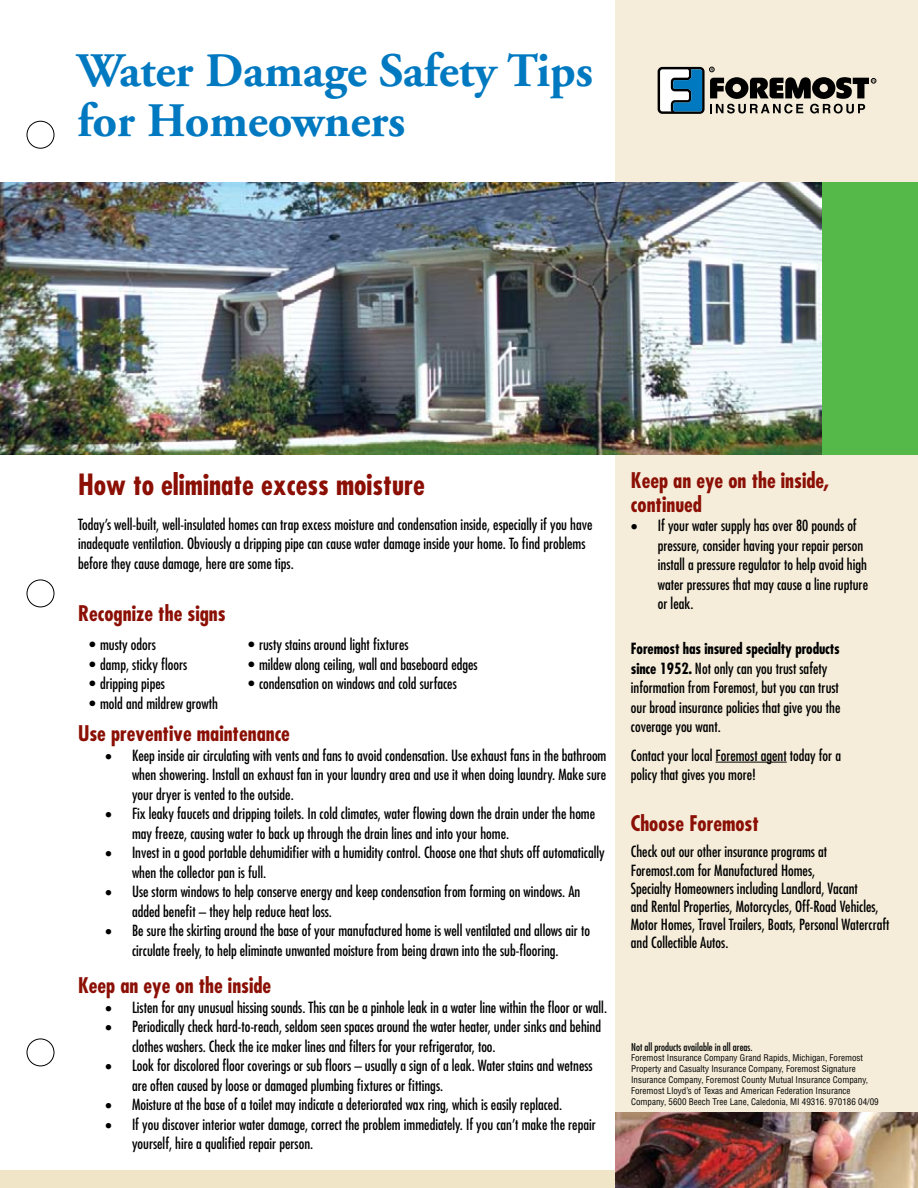
<style>
.page{position:relative;width:918px;height:1188px;background:#fff}
.page>*{position:absolute;margin:0;border:0;box-sizing:border-box;transform-origin:0 0}
.t1{font:700 48px/51px "Adobe Garamond";letter-spacing:-.005em;color:#0079c1}
.t2{font:700 condensed 28.5px "Futura";color:#8b0f04}
.t3{font:700 condensed 21px/24px "Futura";color:#8b0f04}
.t4{font:condensed 15px/19.5px "Futura";color:#000}
.t5{font:condensed 10.5px "Futura";color:#000}
.t6{font:condensed 9px/10.8px "Helvetica";color:#000}
.s1{font-weight:700}
</style>
<div class="page">
<div style="left:616px;top:0;width:302px;height:1188px;background:#f5edda"></div>
<div style="left:0;top:1170px;width:918px;height:18px;background:#f1e5c8"></div>
<div style="left:819px;top:182px;width:99px;height:272px;background:#54b948"></div>
<hr style="left:716px;top:762px;width:71px;height:1px;background:#000">
<div style="left:27px;top:121px;width:27px;height:27px;border:1px solid #000;border-radius:50%"></div>
<div style="left:27px;top:580px;width:27px;height:27px;border:1px solid #000;border-radius:50%"></div>
<div style="left:27px;top:1039px;width:27px;height:27px;border:1px solid #000;border-radius:50%"></div>
<svg style="left:658px;top:67px;width:218px;height:47px"></svg>
<img style="left:615px;top:1112px;width:303px;height:76px">
<img style="left:0;top:183px;width:821px;height:271px">
<h1 class="t1" style="left:78px;top:46px;width:517px">Water Damage Safety Tips for Homeowners</h1>
<h2 class="t2" style="left:78px;top:467px;width:348px">How to eliminate excess moisture</h2>
<p class="t4" style="left:78px;top:514px;width:516px">Today’s well-built, well-insulated homes can trap excess moisture and condensation inside, especially if you have inadequate ventilation. Obviously a dripping pipe can cause water damage inside your home. To find problems before they cause damage, here are some tips.</p>
<h3 class="t3" style="left:78px;top:601px;width:149px">Recognize the signs</h3>
<p class="t4" style="left:90px;top:635px;width:68px">• musty odors</p>
<p class="t4" style="left:90px;top:655px;width:99px">• damp, sticky floors</p>
<p class="t4" style="left:90px;top:674px;width:77px">• dripping pipes</p>
<p class="t4" style="left:90px;top:694px;width:130px">• mold and mildrew growth</p>
<p class="t4" style="left:249px;top:635px;width:162px">• rusty stains around light fixtures</p>
<p class="t4" style="left:249px;top:655px;width:231px">• mildew along ceiling, wall and baseboard edges</p>
<p class="t4" style="left:249px;top:674px;width:210px">• condensation on windows and cold surfaces</p>
<h3 class="t3" style="left:78px;top:721px;width:214px">Use preventive maintenance</h3>
<p class="t4" style="left:132px;top:745px;width:476px;text-align:justify;text-indent:-27px">• Keep inside air circulating with vents and fans to avoid condensation. Use exhaust fans in the bathroom when showering. Install an exhaust fan in your laundry area and use it when doing laundry. Make sure your dryer is vented to the outside.</p>
<p class="t4" style="left:132px;top:804px;width:465px;text-indent:-27px">• Fix leaky faucets and dripping toilets. In cold climates, water flowing down the drain under the home may freeze, causing water to back up through the drain lines and into your home.</p>
<p class="t4" style="left:132px;top:843px;width:474px;text-indent:-27px">• Invest in a good portable dehumidifier with a humidity control. Choose one that shuts off automatically when the collector pan is full.</p>
<p class="t4" style="left:132px;top:882px;width:450px;text-indent:-27px">• Use storm windows to help conserve energy and keep condensation from forming on windows. An added benefit – they help reduce heat loss.</p>
<p class="t4" style="left:105px;top:921px;width:486px;text-align:center">• Be sure the skirting around the base of your manufactured home is well ventilated and allows air to circulate freely, to help eliminate unwanted moisture from being drawn into the sub-flooring.</p>
<h3 class="t3" style="left:78px;top:973px;width:195px">Keep an eye on the inside</h3>
<p class="t4" style="left:105px;top:997px;width:504px">• Listen for any unusual hissing sounds. This can be a pinhole leak in a water line within the floor or wall.</p>
<p class="t4" style="left:132px;top:1017px;width:471px;text-indent:-27px">• Periodically check hard-to-reach, seldom seen spaces around the water heater, under sinks and behind clothes washers. Check the ice maker lines and filters for your refrigerator, too.</p>
<p class="t4" style="left:132px;top:1056px;width:462px;text-indent:-27px">• Look for discolored floor coverings or sub floors – usually a sign of a leak. Water stains and wetness are often caused by loose or damaged plumbing fixtures or fittings.</p>
<p class="t4" style="left:105px;top:1095px;width:459px">• Moisture at the base of a toilet may indicate a deteriorated wax ring, which is easily replaced.</p>
<p class="t4" style="left:132px;top:1114px;width:465px;text-indent:-27px">• If you discover interior water damage, correct the problem immediately. If you can’t make the repair yourself, hire a qualified repair person.</p>
<h3 class="t3" style="left:631px;top:468px;width:200px">Keep an eye on the inside, continued</h3>
<p class="t4" style="left:658px;top:516px;width:212px;text-indent:-27px">• If your water supply has over 80 pounds of pressure, consider having your repair person install a pressure regulator to help avoid high water pressures that may cause a line rupture or leak.</p>
<p class="t4" style="left:631px;top:639px;width:211px"><span class="s1">Foremost has insured specialty products since 1952.</span> Not only can you trust safety information from Foremost, but you can trust our broad insurance policies that give you the coverage you want.</p>
<p class="t4" style="left:631px;top:745px;width:212px">Contact your local Foremost agent today for a policy that gives you more!</p>
<h3 class="t3" style="left:631px;top:811px;width:130px">Choose Foremost</h3>
<p class="t4" style="left:631px;top:841px;width:198px">Check out our other insurance programs at<br>Foremost.com for Manufactured Homes,</p>
<p class="t4" style="left:631px;top:879px;width:260px;line-height:18px">Specialty Homeowners including Landlord, Vacant<br>and Rental Properties, Motorcycles, Off-Road Vehicles, Motor Homes, Travel Trailers, Boats, Personal Watercraft and Collectible Autos.</p>
<p class="t5" style="left:631px;top:1041px;width:123px">Not all products available in all areas.</p>
<p class="t6" style="left:631px;top:1053px;width:249px">Foremost Insurance Company Grand Rapids, Michigan, Foremost Property and Casualty Insurance Company, Foremost Signature Insurance Company, Foremost County Mutual Insurance Company, Foremost Lloyd’s of Texas and American Federation Insurance Company, 5600 Beech Tree Lane, Caledonia, MI 49316. 970186 04/09</p>
</div>
